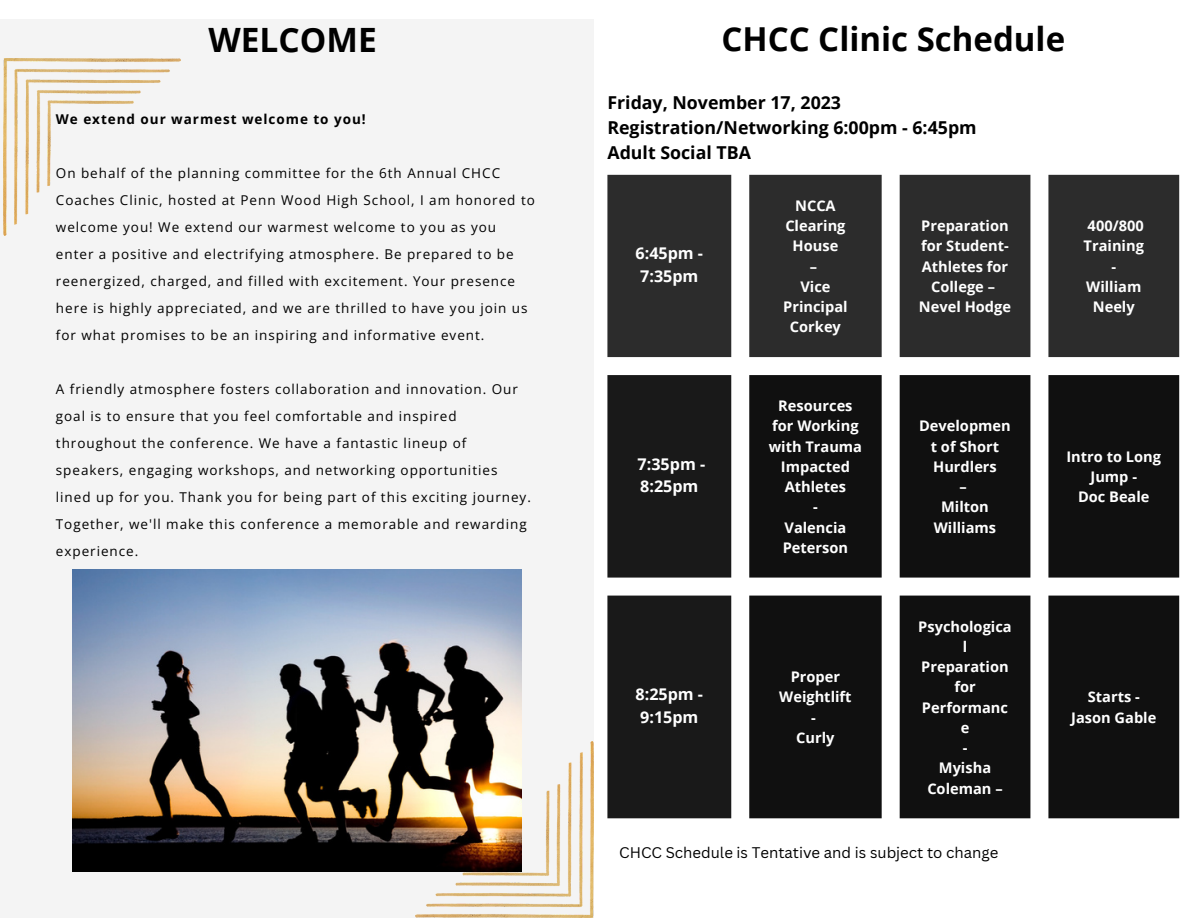
<style>
.page{position:relative;width:1188px;height:918px;background:#fff}
.page>*{position:absolute;margin:0;border:0;box-sizing:border-box;transform-origin:0 0}
.t1{font:700 33.45px "Open Sans";color:#000}
.t2{font:700 33px "Open Sans";color:#000}
.t3{font:700 17.85px "Open Sans";color:#000}
.t4{font:700 16.2px/22.5px "Open Sans";color:#fff}
.t5{font:15px "Canva Sans";color:#000}
.t6{font:700 14.7px/20.2px "Open Sans";color:#fff;text-align:center}
.t7{font:13.5px/27px "Open Sans";letter-spacing:.07em;color:#000}
.t8{font:700 13.5px "Open Sans";letter-spacing:.07em;color:#000}
</style>
<div class="page">
<div style="left:0;top:19px;width:594px;height:899px;background:#f4f4f4"></div>
<img style="left:72px;top:569px;width:450px;height:303px">
<img style="left:3px;top:59px;width:178px;height:176px">
<img style="left:416px;top:741px;width:178px;height:176px">
<svg style="left:607px;top:175px;width:572px;height:182px;background:#434343"></svg>
<div style="left:607px;top:375px;width:124px;height:443px;background:#191919"></div>
<svg style="left:749px;top:375px;width:430px;height:443px;background:#2d2d2d"></svg>
<p class="t1" style="left:208px;top:16px;width:170px">WELCOME</p>
<p class="t2" style="left:721px;top:16px;width:345px">CHCC Clinic Schedule</p>
<p class="t8" style="left:56px;top:110px;width:311px">We extend our warmest welcome to you!</p>
<p class="t7" style="left:56px;top:160px;width:480px">On behalf of the planning committee for the 6th Annual CHCC Coaches Clinic, hosted at Penn Wood High School, I am honored to welcome you! We extend our warmest welcome to you as you enter a positive and electrifying atmosphere. Be prepared to be reenergized, charged, and filled with excitement. Your presence here is highly appreciated, and we are thrilled to have you join us for what promises to be an inspiring and informative event.</p>
<p class="t7" style="left:56px;top:376px;width:476px">A friendly atmosphere fosters collaboration and innovation. Our goal is to ensure that you feel comfortable and inspired throughout the conference. We have a fantastic lineup of speakers, engaging workshops, and networking opportunities lined up for you. Thank you for being part of this exciting journey.<br>Together, we'll make this conference a memorable and rewarding experience.</p>
<p class="t3" style="left:607px;top:90px;width:235px">Friday, November 17, 2023</p>
<p class="t3" style="left:607px;top:115px;width:371px">Registration/Networking 6:00pm - 6:45pm</p>
<p class="t3" style="left:607px;top:140px;width:145px">Adult Social TBA</p>
<p class="t4" style="left:636px;top:242px;width:69px">6:45pm -<br>7:35pm</p>
<p class="t4" style="left:638px;top:452px;width:69px">7:35pm -<br>8:25pm</p>
<p class="t4" style="left:636px;top:683px;width:69px">8:25pm -<br>9:15pm</p>
<p class="t6" style="left:785px;top:195px;width:62px">NCCA<br>Clearing<br>House</p>
<p class="t6" style="left:810px;top:256px;width:9px">–</p>
<p class="t6" style="left:783px;top:276px;width:66px">Vice<br>Principal<br>Corkey</p>
<p class="t6" style="left:769px;top:395px;width:95px">Resources for Working with Trauma<br>Impacted<br>Athletes</p>
<p class="t6" style="left:813px;top:496px;width:6px">-</p>
<p class="t6" style="left:783px;top:517px;width:67px;text-align:left">Valencia<br>Peterson</p>
<p class="t6" style="left:779px;top:666px;width:74px">Proper<br>Weightlift</p>
<p class="t6" style="left:811px;top:707px;width:6px">-</p>
<p class="t6" style="left:796px;top:727px;width:40px">Curly</p>
<p class="t6" style="left:921px;top:215px;width:89px">Preparation for Student-<br>Athletes for<br>College –</p>
<p class="t6" style="left:919px;top:296px;width:94px">Nevel Hodge</p>
<p class="t6" style="left:919px;top:415px;width:93px">Developmen t of Short<br>Hurdlers</p>
<p class="t6" style="left:959px;top:476px;width:9px">–</p>
<p class="t6" style="left:934px;top:496px;width:64px">Milton<br>Williams</p>
<p class="t6" style="left:918px;top:616px;width:95px">Psychologica l<br>Preparation for<br>Performanc e</p>
<p class="t6" style="left:963px;top:737px;width:6px">-</p>
<p class="t6" style="left:927px;top:757px;width:77px">Myisha<br>Coleman –</p>
<p class="t5" style="left:619px;top:842px;width:381px">CHCC Schedule is Tentative and is subject to change</p>
<p class="t6" style="left:1084px;top:215px;width:62px;text-align:left">400/800<br>Training</p>
<p class="t6" style="left:1111px;top:256px;width:6px">-</p>
<p class="t6" style="left:1086px;top:276px;width:57px">William<br>Neely</p>
<p class="t6" style="left:1066px;top:446px;width:96px">Intro to Long<br>Jump -</p>
<p class="t6" style="left:1078px;top:486px;width:73px">Doc Beale</p>
<p class="t6" style="left:1088px;top:687px;width:53px">Starts -</p>
<p class="t6" style="left:1071px;top:707px;width:87px">Jason Gable</p>
</div>
